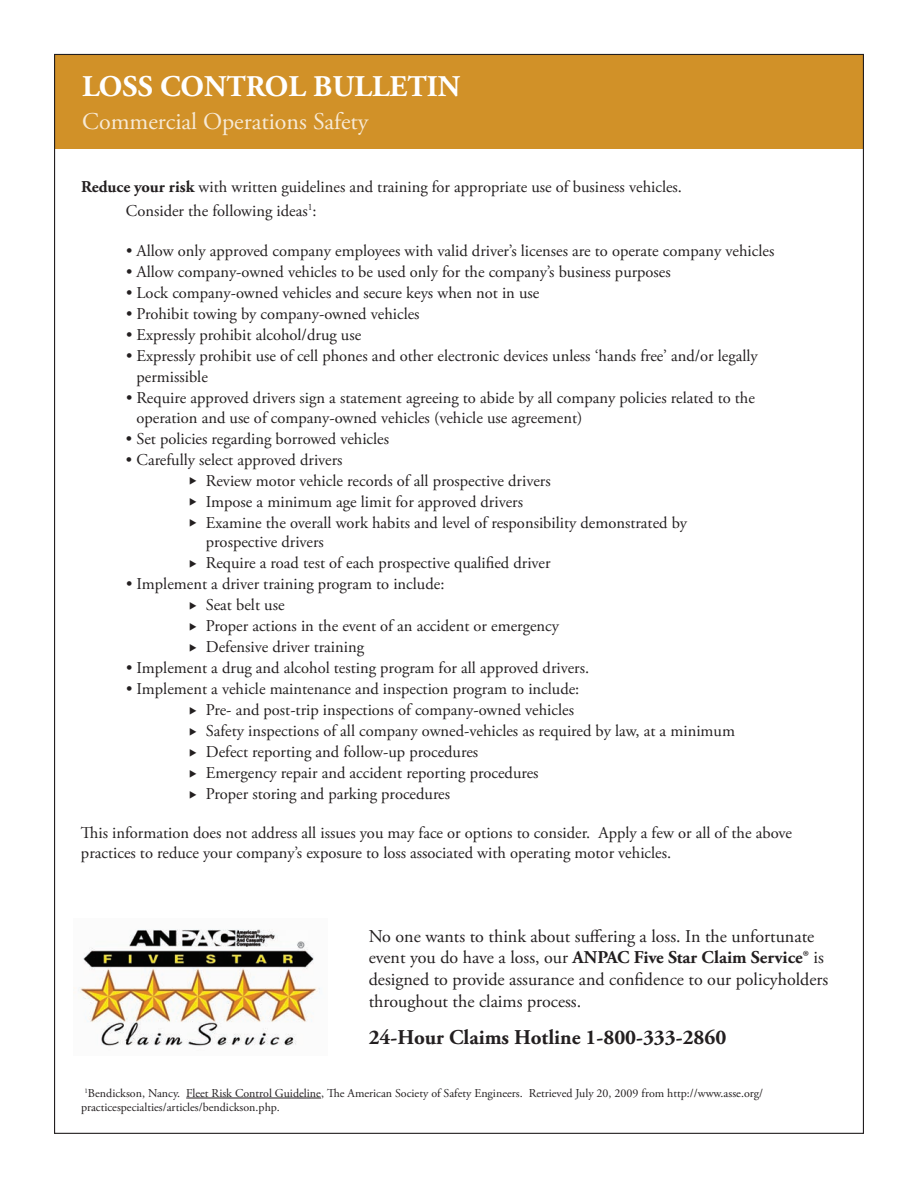
<style>
.page{position:relative;width:918px;height:1188px;background:#fff}
.page>*{position:absolute;margin:0;border:0;box-sizing:border-box;transform-origin:0 0}
.t1{font:700 30px "Adobe Garamond Pro";color:#fff}
.t2{font:24px "Adobe Garamond Pro";color:#f7ead6}
.t3{font:700 21px "Adobe Garamond Pro";color:#231f20}
.t4{font:18px/21.6px "Adobe Garamond Pro";color:#231f20}
.t5{font:16.5px/19.5px "Adobe Garamond Pro";color:#231f20}
.t6{font:12px/14.4px "Adobe Garamond Pro";color:#231f20}
.s1{font-weight:700}
</style>
<div class="page">
<div style="left:55px;top:55px;width:808px;height:94px;background:#d19128"></div>
<img style="left:74px;top:929px;width:246px;height:118px">
<hr style="left:186px;top:1098px;width:135px;height:1px;background:#231f20">
<p class="t1" style="left:82px;top:69px;width:380px">LOSS CONTROL BULLETIN</p>
<p class="t2" style="left:82px;top:107px;width:288px">Commercial Operations Safety</p>
<p class="t5" style="left:81px;top:178px;width:603px"><span class="s1">Reduce your risk</span> with written guidelines and training for appropriate use of business vehicles.</p>
<p class="t5" style="left:126px;top:202px;width:192px">Consider the following ideas<sup>1</sup>:</p>
<p class="t5" style="left:126px;top:242px;width:650px">• Allow only approved company employees with valid driver’s licenses are to operate company vehicles</p>
<p class="t5" style="left:126px;top:263px;width:546px">• Allow company-owned vehicles to be used only for the company’s business purposes</p>
<p class="t5" style="left:126px;top:284px;width:415px">• Lock company-owned vehicles and secure keys when not in use</p>
<p class="t5" style="left:126px;top:305px;width:295px">• Prohibit towing by company-owned vehicles</p>
<p class="t5" style="left:126px;top:326px;width:237px">• Expressly prohibit alcohol/drug use</p>
<p class="t5" style="left:137px;top:346px;width:623px;line-height:21px;text-indent:-11px">• Expressly prohibit use of cell phones and other electronic devices unless ‘hands free’ and/or legally permissible</p>
<p class="t5" style="left:137px;top:389px;width:620px;text-indent:-11px">• Require approved drivers sign a statement agreeing to abide by all company policies related to the operation and use of company-owned vehicles (vehicle use agreement)</p>
<p class="t5" style="left:126px;top:430px;width:265px">• Set policies regarding borrowed vehicles</p>
<p class="t5" style="left:126px;top:451px;width:218px">• Carefully select approved drivers</p>
<p class="t5" style="left:189px;top:472px;width:363px">◆ Review motor vehicle records of all prospective drivers</p>
<p class="t5" style="left:189px;top:493px;width:336px">◆ Impose a minimum age limit for approved drivers</p>
<p class="t5" style="left:206px;top:514px;width:483px;text-indent:-17px">◆ Examine the overall work habits and level of responsibility demonstrated by prospective drivers</p>
<p class="t5" style="left:189px;top:554px;width:363px">◆ Require a road test of each prospective qualified driver</p>
<p class="t5" style="left:126px;top:575px;width:320px">• Implement a driver training program to include:</p>
<p class="t5" style="left:189px;top:596px;width:97px">◆ Seat belt use</p>
<p class="t5" style="left:189px;top:617px;width:372px">◆ Proper actions in the event of an accident or emergency</p>
<p class="t5" style="left:189px;top:638px;width:177px">◆ Defensive driver training</p>
<p class="t5" style="left:126px;top:659px;width:465px">• Implement a drug and alcohol testing program for all approved drivers.</p>
<p class="t5" style="left:126px;top:680px;width:455px">• Implement a vehicle maintenance and inspection program to include:</p>
<p class="t5" style="left:189px;top:701px;width:387px">◆ Pre- and post-trip inspections of company-owned vehicles</p>
<p class="t5" style="left:189px;top:722px;width:548px">◆ Safety inspections of all company owned-vehicles as required by law, at a minimum</p>
<p class="t5" style="left:189px;top:743px;width:291px">◆ Defect reporting and follow-up procedures</p>
<p class="t5" style="left:189px;top:764px;width:351px">◆ Emergency repair and accident reporting procedures</p>
<p class="t5" style="left:189px;top:785px;width:263px">◆ Proper storing and parking procedures</p>
<p class="t5" style="left:81px;top:824px;width:713px">This information does not address all issues you may face or options to consider. Apply a few or all of the above practices to reduce your company’s exposure to loss associated with operating motor vehicles.</p>
<p class="t4" style="left:369px;top:926px;width:461px">No one wants to think about suffering a loss. In the unfortunate event you do have a loss, our <span class="s1">ANPAC Five Star Claim Service®</span> is designed to provide assurance and confidence to our policyholders throughout the claims process.</p>
<p class="t3" style="left:369px;top:1025px;width:359px">24-Hour Claims Hotline 1-800-333-2860</p>
<p class="t6" style="left:81px;top:1086px;width:684px"><sup>1</sup>Bendickson, Nancy. Fleet Risk Control Guideline, The American Society of Safety Engineers. Retrieved July 20, 2009 from http://www.asse.org/ practicespecialties/articles/bendickson.php.</p>
</div>
